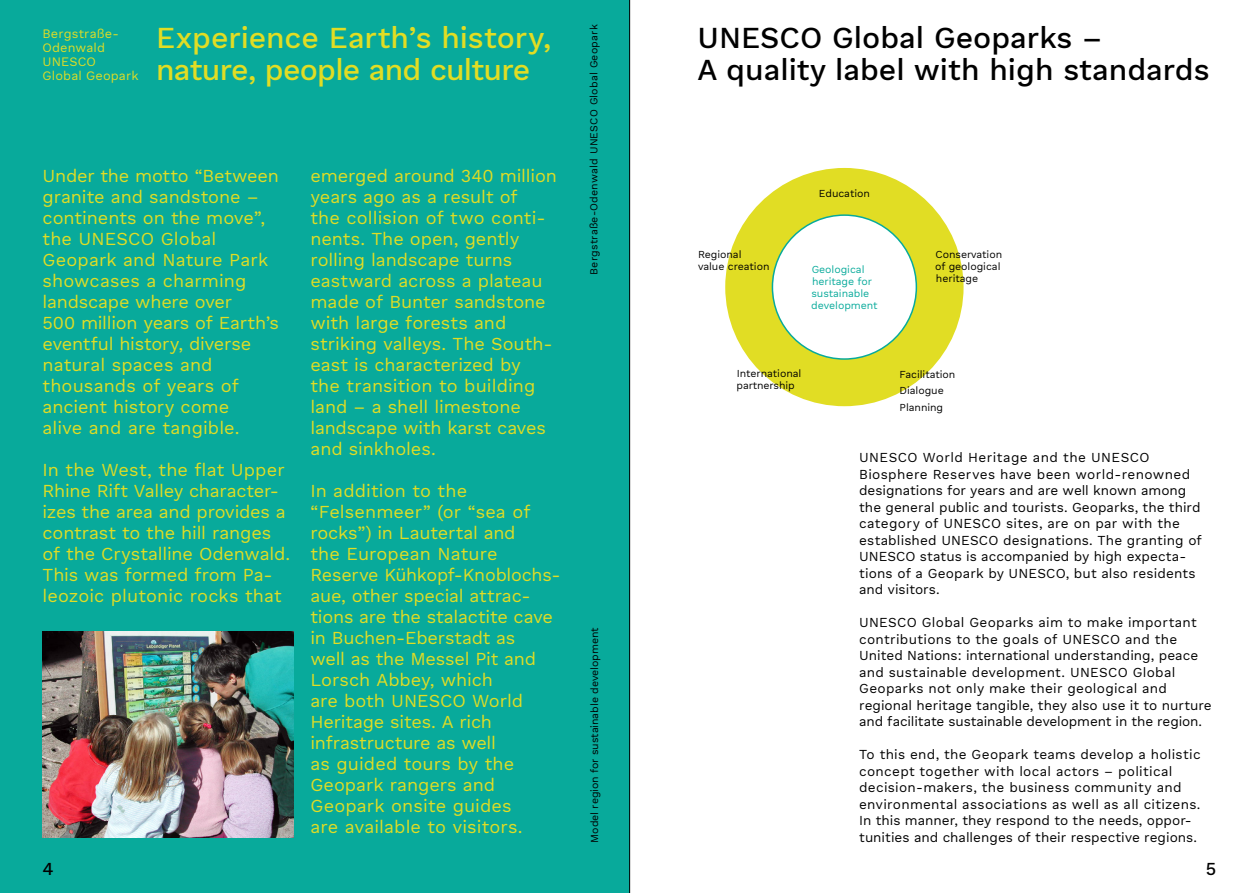
<style>
.page{position:relative;width:1259px;height:893px;background:#fff}
.page>*{position:absolute;margin:0;border:0;box-sizing:border-box;transform-origin:0 0}
.t1{font:500 30px/31.5px "Work Sans DUK";color:#000}
.t2{font:500 30px/31.5px "Work Sans DUK";letter-spacing:-.01em;color:#e1dd24}
.t3{font:18px/21px "Work Sans DUK";letter-spacing:-.005em;color:#e1dd24}
.t4{font:500 18px "Work Sans DUK";color:#000}
.t5{font:13.5px/16.5px "Work Sans DUK";letter-spacing:.015em;color:#000}
.t6{font:12.75px/14.1px "Work Sans DUK";letter-spacing:.01em;color:#e1dd24}
.t7{font:10.5px/12px "Work Sans DUK";letter-spacing:-.005em;color:#000}
.t8{font:10.5px/12px "Work Sans DUK";letter-spacing:-.005em;color:#08aa9b}
.t9{font:10.5px "Work Sans DUK";letter-spacing:.02em;color:#000}
</style>
<div class="page">
<div style="left:0;top:0;width:629px;height:893px;background:#08aa9b"></div>
<hr style="left:629px;top:0;width:1px;height:893px;background:#000">
<img style="left:43px;top:632px;width:250px;height:205px">
<div style="left:725px;top:168px;width:238px;height:238px;background:#e1dd24;border-radius:50%"></div>
<div style="left:772px;top:215px;width:144px;height:144px;background:#fff;border-radius:50%"></div>
<p class="t6" style="left:43px;top:27px;width:98px">Bergstraße-<br>Odenwald<br>UNESCO<br>Global Geopark</p>
<h1 class="t2" style="left:156px;top:24px;width:397px">Experience Earth’s history, nature, people and culture</h1>
<p class="t3" style="left:43px;top:166px;width:238px">Under the motto “Between granite and sandstone – continents on the move”, the UNESCO Global<br>Geopark and Nature Park showcases a charming landscape where over<br>500 million years of Earth’s eventful history, diverse natural spaces and thousands of years of ancient history come<br>alive and are tangible.</p>
<p class="t3" style="left:43px;top:460px;width:249px">In the West, the flat Upper<br>Rhine Rift Valley character&shy;izes the area and provides a contrast to the hill ranges of the Crystalline Odenwald.<br>This was formed from Pa&shy;leozoic plutonic rocks that</p>
<p class="t3" style="left:310px;top:166px;width:248px">emerged around 340 million years ago as a result of<br>the collision of two conti&shy;nents. The open, gently rolling landscape turns eastward across a plateau made of Bunter sandstone with large forests and striking valleys. The South&shy;east is characterized by<br>the transition to building land – a shell limestone landscape with karst caves and sinkholes.</p>
<p class="t3" style="left:310px;top:481px;width:245px">In addition to the “Felsenmeer” (or “sea of rocks”) in Lautertal and<br>the European Nature<br>Reserve Kühkopf-Knoblochs-- aue, other special attrac&shy;tions are the stalactite cave in Buchen-Eberstadt as well as the Messel Pit and<br>Lorsch Abbey, which<br>are both UNESCO World<br>Heritage sites. A rich infrastructure as well<br>as guided tours by the<br>Geopark rangers and<br>Geopark onsite guides<br>are available to visitors.</p>
<p class="t9" style="left:588px;top:275px;width:252px;rotate:-90deg">Bergstraße-Odenwald UNESCO Global Geopark</p>
<p class="t7" style="left:589px;top:843px;width:217px;rotate:-90deg">Model region for sustainable development</p>
<h1 class="t1" style="left:697px;top:24px;width:514px">UNESCO Global Geoparks –<br>A quality label with high standards</h1>
<p class="t7" style="left:698px;top:249px;width:73px">Regional value creation</p>
<p class="t7" style="left:819px;top:188px;width:52px">Education</p>
<p class="t8" style="left:811px;top:264px;width:68px">Geological heritage for sustainable development</p>
<p class="t7" style="left:935px;top:249px;width:68px">Conservation of geological heritage</p>
<p class="t7" style="left:736px;top:367px;width:66px">International partnership</p>
<p class="t7" style="left:899px;top:366px;width:57px;line-height:16.5px">Facilitation<br>Dialogue<br>Planning</p>
<p class="t5" style="left:859px;top:450px;width:344px">UNESCO World Heritage and the UNESCO Biosphere Reserves have been world-renowned designations for years and are well known among the general public and tourists. Geoparks, the third category of UNESCO sites, are on par with the established UNESCO designations. The granting of UNESCO status is accompanied by high expecta&shy;tions of a Geopark by UNESCO, but also residents and visitors.</p>
<p class="t5" style="left:859px;top:615px;width:354px">UNESCO Global Geoparks aim to make important contributions to the goals of UNESCO and the United Nations: international understanding, peace and sustainable development. UNESCO Global Geoparks not only make their geological and regional heritage tangible, they also use it to nurture and facilitate sustainable development in the region.</p>
<p class="t5" style="left:859px;top:747px;width:343px">To this end, the Geopark teams develop a holistic concept together with local actors – political decision-makers, the business community and environmental associations as well as all citizens.<br>In this manner, they respond to the needs, oppor&shy;tunities and challenges of their respective regions.</p>
<p class="t4" style="left:43px;top:858px;width:13px">4</p>
<p class="t4" style="left:1206px;top:858px;width:12px">5</p>
</div>
